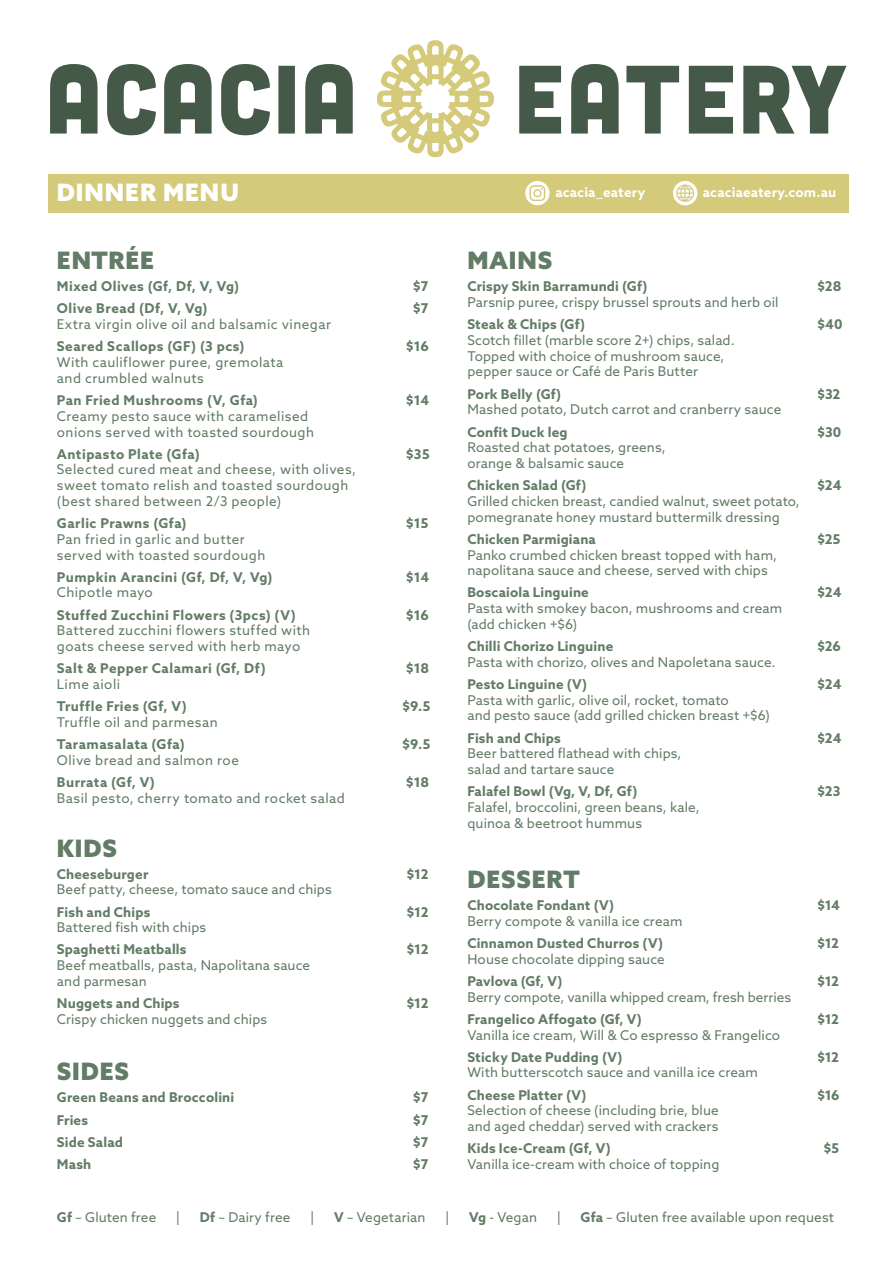
<style>
.page{position:relative;width:893px;height:1263px;background:#fff}
.page>*{position:absolute;margin:0;border:0;box-sizing:border-box;transform-origin:0 0}
.t1{font:900 24px "Azo Sans";letter-spacing:.035em;color:#627c65}
.t2{font:900 24px "Azo Sans";letter-spacing:.04em;color:#fff}
.t3{font:13.5px/15.8px "Azo Sans";letter-spacing:.01em;color:#627c65}
.t4{font:700 13.5px "Azo Sans";letter-spacing:.015em;color:#627c65}
.t5{font:13.5px/15.8px "Azo Sans";letter-spacing:.035em;color:#627c65}
.t6{font:700 13.5px "Azo Sans";letter-spacing:.035em;color:#627c65}
.t7{font:700 13.5px "Azo Sans";letter-spacing:.04em;color:#627c65}
.t8{font:13.5px "Azo Sans";letter-spacing:.03em;color:#627c65}
.t9{font:700 13.5px "Azo Sans";letter-spacing:.015em;color:#fff}
.s1{font-weight:700}
</style>
<div class="page">
<div style="left:48px;top:174px;width:801px;height:38px;background:#d5c97a"></div>
<svg style="left:50px;top:64px;width:796px;height:71px;fill:#445947"></svg>
<svg style="left:377px;top:40px;width:117px;height:117px"></svg>
<svg style="left:525px;top:181px;width:24px;height:24px"></svg>
<svg style="left:673px;top:181px;width:25px;height:24px"></svg>
<p class="t2" style="left:57px;top:177px;width:183px">DINNER MENU</p>
<p class="t9" style="left:555px;top:183px;width:91px">acacia_eatery</p>
<p class="t9" style="left:703px;top:183px;width:135px">acaciaeatery.com.au</p>
<p class="t1" style="left:57px;top:245px;width:99px">ENTRÉE</p>
<p class="t7" style="left:57px;top:278px;width:184px">Mixed Olives (Gf, Df, V, Vg)</p>
<p class="t4" style="left:413px;top:278px;width:17px">$7</p>
<p class="t6" style="left:57px;top:300px;width:152px">Olive Bread (Df, V, Vg)</p>
<p class="t4" style="left:413px;top:300px;width:17px">$7</p>
<p class="t8" style="left:57px;top:316px;width:276px">Extra virgin olive oil and balsamic vinegar</p>
<p class="t7" style="left:57px;top:338px;width:189px">Seared Scallops (GF) (3 pcs)</p>
<p class="t4" style="left:406px;top:338px;width:25px">$16</p>
<p class="t5" style="left:57px;top:354px;width:228px">With cauliflower puree, gremolata and crumbled walnuts</p>
<p class="t7" style="left:57px;top:391px;width:203px">Pan Fried Mushrooms (V, Gfa)</p>
<p class="t4" style="left:406px;top:391px;width:25px">$14</p>
<p class="t5" style="left:57px;top:408px;width:259px">Creamy pesto sauce with caramelised onions served with toasted sourdough</p>
<p class="t6" style="left:57px;top:445px;width:144px">Antipasto Plate (Gfa)</p>
<p class="t4" style="left:406px;top:445px;width:26px">$35</p>
<p class="t5" style="left:57px;top:461px;width:301px">Selected cured meat and cheese, with olives, sweet tomato relish and toasted sourdough (best shared between 2/3 people)</p>
<p class="t6" style="left:57px;top:514px;width:131px">Garlic Prawns (Gfa)</p>
<p class="t4" style="left:406px;top:514px;width:24px">$15</p>
<p class="t5" style="left:57px;top:531px;width:210px">Pan fried in garlic and butter served with toasted sourdough</p>
<p class="t6" style="left:57px;top:568px;width:217px">Pumpkin Arancini (Gf, Df, V, Vg)</p>
<p class="t4" style="left:406px;top:568px;width:25px">$14</p>
<p class="t8" style="left:57px;top:584px;width:97px">Chipotle mayo</p>
<p class="t6" style="left:57px;top:606px;width:240px">Stuffed Zucchini Flowers (3pcs) (V)</p>
<p class="t4" style="left:406px;top:606px;width:25px">$16</p>
<p class="t5" style="left:57px;top:622px;width:255px">Battered zucchini flowers stuffed with goats cheese served with herb mayo</p>
<p class="t7" style="left:57px;top:659px;width:210px">Salt &amp; Pepper Calamari (Gf, Df)</p>
<p class="t4" style="left:406px;top:659px;width:25px">$18</p>
<p class="t8" style="left:57px;top:675px;width:65px">Lime aioli</p>
<p class="t6" style="left:57px;top:697px;width:131px">Truffle Fries (Gf, V)</p>
<p class="t4" style="left:402px;top:697px;width:30px">$9.5</p>
<p class="t5" style="left:57px;top:714px;width:162px">Truffle oil and parmesan</p>
<p class="t7" style="left:57px;top:735px;width:129px">Taramasalata (Gfa)</p>
<p class="t4" style="left:402px;top:735px;width:30px">$9.5</p>
<p class="t5" style="left:57px;top:752px;width:184px">Olive bread and salmon roe</p>
<p class="t6" style="left:57px;top:773px;width:100px">Burrata (Gf, V)</p>
<p class="t4" style="left:406px;top:773px;width:25px">$18</p>
<p class="t5" style="left:57px;top:790px;width:290px">Basil pesto, cherry tomato and rocket salad</p>
<p class="t1" style="left:57px;top:832px;width:61px">KIDS</p>
<p class="t4" style="left:57px;top:865px;width:93px">Cheeseburger</p>
<p class="t4" style="left:406px;top:865px;width:24px">$12</p>
<p class="t3" style="left:57px;top:881px;width:276px">Beef patty, cheese, tomato sauce and chips</p>
<p class="t4" style="left:57px;top:903px;width:95px">Fish and Chips</p>
<p class="t4" style="left:406px;top:903px;width:24px">$12</p>
<p class="t3" style="left:57px;top:919px;width:151px">Battered fish with chips</p>
<p class="t4" style="left:57px;top:940px;width:131px">Spaghetti Meatballs</p>
<p class="t4" style="left:406px;top:940px;width:24px">$12</p>
<p class="t3" style="left:57px;top:957px;width:255px">Beef meatballs, pasta, Napolitana sauce and parmesan</p>
<p class="t4" style="left:57px;top:994px;width:124px">Nuggets and Chips</p>
<p class="t4" style="left:406px;top:994px;width:24px">$12</p>
<p class="t3" style="left:57px;top:1011px;width:212px">Crispy chicken nuggets and chips</p>
<p class="t1" style="left:57px;top:1055px;width:74px">SIDES</p>
<p class="t4" style="left:57px;top:1089px;width:179px">Green Beans and Broccolini</p>
<p class="t4" style="left:413px;top:1089px;width:17px">$7</p>
<p class="t4" style="left:57px;top:1111px;width:33px">Fries</p>
<p class="t4" style="left:413px;top:1111px;width:17px">$7</p>
<p class="t4" style="left:57px;top:1133px;width:68px">Side Salad</p>
<p class="t4" style="left:413px;top:1133px;width:17px">$7</p>
<p class="t4" style="left:57px;top:1155px;width:36px">Mash</p>
<p class="t4" style="left:413px;top:1155px;width:17px">$7</p>
<p class="t1" style="left:467px;top:245px;width:86px">MAINS</p>
<p class="t4" style="left:467px;top:278px;width:182px">Crispy Skin Barramundi (Gf)</p>
<p class="t4" style="left:817px;top:278px;width:26px">$28</p>
<p class="t3" style="left:467px;top:294px;width:313px">Parsnip puree, crispy brussel sprouts and herb oil</p>
<p class="t4" style="left:467px;top:315px;width:119px">Steak &amp; Chips (Gf)</p>
<p class="t4" style="left:817px;top:315px;width:27px">$40</p>
<p class="t3" style="left:467px;top:332px;width:269px">Scotch fillet (marble score 2+) chips, salad.<br>Topped with choice of mushroom sauce, pepper sauce or Café de Paris Butter</p>
<p class="t4" style="left:467px;top:385px;width:95px">Pork Belly (Gf)</p>
<p class="t4" style="left:817px;top:385px;width:25px">$32</p>
<p class="t3" style="left:467px;top:401px;width:315px">Mashed potato, Dutch carrot and cranberry sauce</p>
<p class="t4" style="left:467px;top:423px;width:102px">Confit Duck leg</p>
<p class="t4" style="left:817px;top:423px;width:26px">$30</p>
<p class="t3" style="left:467px;top:439px;width:200px">Roasted chat potatoes, greens, orange &amp; balsamic sauce</p>
<p class="t4" style="left:467px;top:476px;width:120px">Chicken Salad (Gf)</p>
<p class="t4" style="left:817px;top:476px;width:26px">$24</p>
<p class="t3" style="left:467px;top:493px;width:334px">Grilled chicken breast, candied walnut, sweet potato, pomegranate honey mustard buttermilk dressing</p>
<p class="t4" style="left:467px;top:530px;width:130px">Chicken Parmigiana</p>
<p class="t4" style="left:817px;top:530px;width:25px">$25</p>
<p class="t3" style="left:467px;top:547px;width:311px">Panko crumbed chicken breast topped with ham, napolitana sauce and cheese, served with chips</p>
<p class="t4" style="left:467px;top:584px;width:123px">Boscaiola Linguine</p>
<p class="t4" style="left:817px;top:584px;width:26px">$24</p>
<p class="t3" style="left:467px;top:600px;width:316px">Pasta with smokey bacon, mushrooms and cream (add chicken +$6)</p>
<p class="t4" style="left:467px;top:637px;width:147px">Chilli Chorizo Linguine</p>
<p class="t4" style="left:817px;top:637px;width:25px">$26</p>
<p class="t3" style="left:467px;top:654px;width:310px">Pasta with chorizo, olives and Napoletana sauce.</p>
<p class="t4" style="left:467px;top:675px;width:121px">Pesto Linguine (V)</p>
<p class="t4" style="left:817px;top:675px;width:26px">$24</p>
<p class="t3" style="left:467px;top:692px;width:304px">Pasta with garlic, olive oil, rocket, tomato<br>and pesto sauce (add grilled chicken breast +$6)</p>
<p class="t4" style="left:467px;top:729px;width:95px">Fish and Chips</p>
<p class="t4" style="left:817px;top:729px;width:26px">$24</p>
<p class="t3" style="left:467px;top:745px;width:216px">Beer battered flathead with chips, salad and tartare sauce</p>
<p class="t4" style="left:467px;top:782px;width:172px">Falafel Bowl (Vg, V, Df, Gf)</p>
<p class="t4" style="left:817px;top:782px;width:25px">$23</p>
<p class="t3" style="left:467px;top:799px;width:234px">Falafel, broccolini, green beans, kale, quinoa &amp; beetroot hummus</p>
<p class="t1" style="left:467px;top:863px;width:114px">DESSERT</p>
<p class="t4" style="left:467px;top:896px;width:148px">Chocolate Fondant (V)</p>
<p class="t4" style="left:817px;top:896px;width:25px">$14</p>
<p class="t3" style="left:467px;top:913px;width:217px">Berry compote &amp; vanilla ice cream</p>
<p class="t4" style="left:467px;top:934px;width:197px">Cinnamon Dusted Churros (V)</p>
<p class="t4" style="left:817px;top:934px;width:24px">$12</p>
<p class="t3" style="left:467px;top:951px;width:199px">House chocolate dipping sauce</p>
<p class="t4" style="left:467px;top:972px;width:97px">Pavlova (Gf, V)</p>
<p class="t4" style="left:817px;top:972px;width:24px">$12</p>
<p class="t3" style="left:467px;top:989px;width:325px">Berry compote, vanilla whipped cream, fresh berries</p>
<p class="t4" style="left:467px;top:1010px;width:176px">Frangelico Affogato (Gf, V)</p>
<p class="t4" style="left:817px;top:1010px;width:24px">$12</p>
<p class="t3" style="left:467px;top:1027px;width:314px">Vanilla ice cream, Will &amp; Co espresso &amp; Frangelico</p>
<p class="t4" style="left:467px;top:1048px;width:157px">Sticky Date Pudding (V)</p>
<p class="t4" style="left:817px;top:1048px;width:24px">$12</p>
<p class="t3" style="left:467px;top:1064px;width:292px">With butterscotch sauce and vanilla ice cream</p>
<p class="t4" style="left:467px;top:1086px;width:121px">Cheese Platter (V)</p>
<p class="t4" style="left:817px;top:1086px;width:24px">$16</p>
<p class="t3" style="left:467px;top:1102px;width:253px">Selection of cheese (including brie, blue and aged cheddar) served with crackers</p>
<p class="t4" style="left:467px;top:1139px;width:145px">Kids Ice-Cream (Gf, V)</p>
<p class="t4" style="left:823px;top:1139px;width:17px">$5</p>
<p class="t3" style="left:467px;top:1156px;width:253px">Vanilla ice-cream with choice of topping</p>
<p class="t3" style="left:57px;top:1209px;width:101px"><span class="s1">Gf</span> – Gluten free</p>
<p class="t3" style="left:176px;top:1209px;width:6px">|</p>
<p class="t3" style="left:200px;top:1209px;width:92px"><span class="s1">Df</span> – Dairy free</p>
<p class="t3" style="left:310px;top:1209px;width:6px">|</p>
<p class="t3" style="left:334px;top:1209px;width:93px"><span class="s1">V</span> – Vegetarian</p>
<p class="t3" style="left:445px;top:1209px;width:6px">|</p>
<p class="t3" style="left:469px;top:1209px;width:70px"><span class="s1">Vg</span> - Vegan</p>
<p class="t3" style="left:557px;top:1209px;width:6px">|</p>
<p class="t3" style="left:581px;top:1209px;width:255px"><span class="s1">Gfa</span> – Gluten free available upon request</p>
</div>
